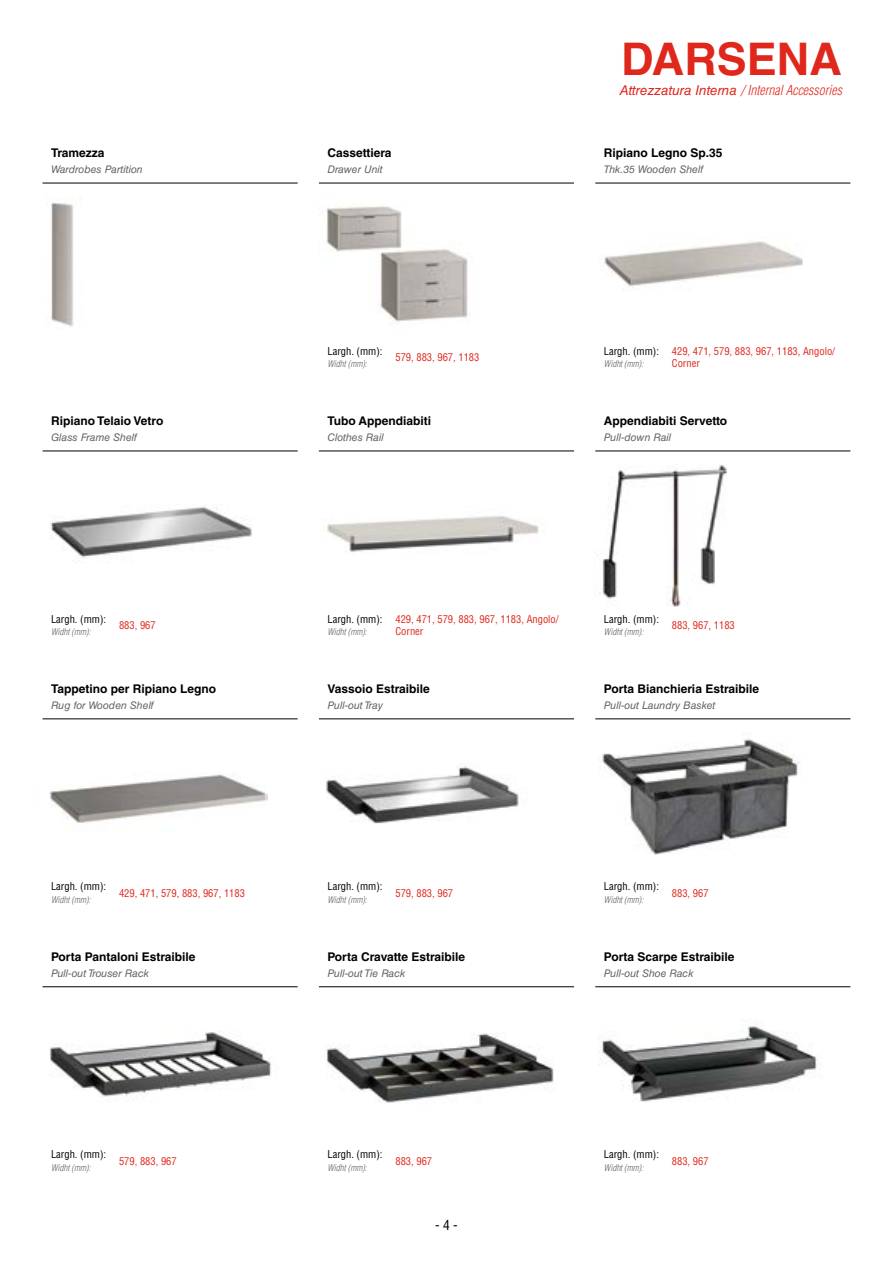
<style>
.page{position:relative;width:893px;height:1263px;background:#fff}
.page>*{position:absolute;margin:0;border:0;box-sizing:border-box;transform-origin:0 0}
.t1{font:700 45px "Helvetica LT Std";color:#df271c}
.t2{font:italic 300 condensed 13.5px "Helvetica LT Std";color:#df271c}
.t3{font:condensed 13.5px "Helvetica LT Std";color:#000}
.t4{font:700 12px "Helvetica LT Std";color:#000}
.t5{font:italic 10.5px "Helvetica LT Std";color:#646363}
.t6{font:condensed 10.5px/12.6px "Helvetica LT Std";color:#df271c}
.t7{font:condensed 10.5px "Helvetica LT Std";color:#000}
.t8{font:italic 300 condensed 9px "Helvetica LT Std";color:#646363}
.s1{font-weight:400;font-stretch:normal}
</style>
<div class="page">
<hr style="left:43px;top:183px;width:255px;height:1px;background:#000">
<hr style="left:43px;top:451px;width:255px;height:1px;background:#000">
<hr style="left:43px;top:719px;width:255px;height:1px;background:#000">
<hr style="left:43px;top:986px;width:255px;height:1px;background:#000">
<hr style="left:319px;top:183px;width:255px;height:1px;background:#000">
<hr style="left:319px;top:451px;width:255px;height:1px;background:#000">
<hr style="left:319px;top:719px;width:255px;height:1px;background:#000">
<hr style="left:319px;top:986px;width:255px;height:1px;background:#000">
<hr style="left:595px;top:183px;width:255px;height:1px;background:#000">
<hr style="left:595px;top:451px;width:255px;height:1px;background:#000">
<hr style="left:595px;top:719px;width:255px;height:1px;background:#000">
<hr style="left:595px;top:986px;width:255px;height:1px;background:#000">
<img style="left:50px;top:506px;width:202px;height:52px">
<img style="left:50px;top:774px;width:218px;height:49px">
<img style="left:319px;top:205px;width:149px;height:118px">
<img style="left:327px;top:516px;width:212px;height:36px">
<img style="left:326px;top:764px;width:193px;height:60px">
<img style="left:602px;top:739px;width:198px;height:115px">
<img style="left:51px;top:202px;width:23px;height:125px">
<img style="left:594px;top:465px;width:133px;height:142px">
<img style="left:604px;top:241px;width:199px;height:48px">
<img style="left:49px;top:1032px;width:222px;height:65px">
<img style="left:326px;top:1033px;width:228px;height:70px">
<img style="left:599px;top:1026px;width:218px;height:76px">
<h1 class="t1" style="left:621px;top:32px;width:222px">DARSENA</h1>
<p class="t2" style="left:620px;top:81px;width:224px"><span class="s1">Attrezzatura Interna</span> / Internal Accessories</p>
<p class="t4" style="left:51px;top:146px;width:55px">Tramezza</p>
<p class="t4" style="left:327px;top:146px;width:66px">Cassettiera</p>
<p class="t4" style="left:604px;top:146px;width:120px">Ripiano Legno Sp.35</p>
<p class="t5" style="left:51px;top:164px;width:93px">Wardrobes Partition</p>
<p class="t5" style="left:327px;top:164px;width:57px">Drawer Unit</p>
<p class="t5" style="left:604px;top:164px;width:101px">Thk.35 Wooden Shelf</p>
<p class="t7" style="left:327px;top:344px;width:57px">Largh. (mm):</p>
<p class="t8" style="left:327px;top:358px;width:41px">Widht (mm):</p>
<p class="t6" style="left:395px;top:351px;width:85px">579, 883, 967, 1183</p>
<p class="t7" style="left:604px;top:344px;width:57px">Largh. (mm):</p>
<p class="t8" style="left:604px;top:358px;width:41px">Widht (mm):</p>
<p class="t6" style="left:672px;top:344px;width:165px">429, 471, 579, 883, 967, 1183, Angolo/<br>Corner</p>
<p class="t4" style="left:51px;top:414px;width:114px">Ripiano Telaio Vetro</p>
<p class="t4" style="left:327px;top:414px;width:105px">Tubo Appendiabiti</p>
<p class="t4" style="left:604px;top:414px;width:125px">Appendiabiti Servetto</p>
<p class="t5" style="left:51px;top:431px;width:88px">Glass Frame Shelf</p>
<p class="t5" style="left:327px;top:431px;width:58px">Clothes Rail</p>
<p class="t5" style="left:604px;top:431px;width:69px">Pull-down Rail</p>
<p class="t7" style="left:51px;top:612px;width:57px">Largh. (mm):</p>
<p class="t8" style="left:51px;top:626px;width:41px">Widht (mm):</p>
<p class="t6" style="left:119px;top:619px;width:38px">883, 967</p>
<p class="t7" style="left:327px;top:612px;width:57px">Largh. (mm):</p>
<p class="t8" style="left:327px;top:626px;width:41px">Widht (mm):</p>
<p class="t6" style="left:395px;top:612px;width:165px">429, 471, 579, 883, 967, 1183, Angolo/<br>Corner</p>
<p class="t7" style="left:604px;top:612px;width:57px">Largh. (mm):</p>
<p class="t8" style="left:604px;top:626px;width:41px">Widht (mm):</p>
<p class="t6" style="left:672px;top:619px;width:64px">883, 967, 1183</p>
<p class="t4" style="left:51px;top:682px;width:167px">Tappetino per Ripiano Legno</p>
<p class="t4" style="left:327px;top:682px;width:104px">Vassoio Estraibile</p>
<p class="t4" style="left:604px;top:682px;width:157px">Porta Bianchieria Estraibile</p>
<p class="t5" style="left:51px;top:699px;width:104px">Rug for Wooden Shelf</p>
<p class="t5" style="left:327px;top:699px;width:57px">Pull-out Tray</p>
<p class="t5" style="left:604px;top:699px;width:113px">Pull-out Laundry Basket</p>
<p class="t7" style="left:51px;top:880px;width:57px">Largh. (mm):</p>
<p class="t8" style="left:51px;top:894px;width:41px">Widht (mm):</p>
<p class="t6" style="left:119px;top:887px;width:127px">429, 471, 579, 883, 967, 1183</p>
<p class="t7" style="left:327px;top:880px;width:57px">Largh. (mm):</p>
<p class="t8" style="left:327px;top:894px;width:41px">Widht (mm):</p>
<p class="t6" style="left:395px;top:887px;width:59px">579, 883, 967</p>
<p class="t7" style="left:604px;top:880px;width:57px">Largh. (mm):</p>
<p class="t8" style="left:604px;top:894px;width:41px">Widht (mm):</p>
<p class="t6" style="left:672px;top:887px;width:38px">883, 967</p>
<p class="t4" style="left:51px;top:950px;width:146px">Porta Pantaloni Estraibile</p>
<p class="t4" style="left:327px;top:950px;width:139px">Porta Cravatte Estraibile</p>
<p class="t4" style="left:604px;top:950px;width:132px">Porta Scarpe Estraibile</p>
<p class="t5" style="left:51px;top:967px;width:99px">Pull-out Trouser Rack</p>
<p class="t5" style="left:327px;top:967px;width:80px">Pull-out Tie Rack</p>
<p class="t5" style="left:604px;top:967px;width:91px">Pull-out Shoe Rack</p>
<p class="t7" style="left:51px;top:1148px;width:57px">Largh. (mm):</p>
<p class="t8" style="left:51px;top:1162px;width:41px">Widht (mm):</p>
<p class="t6" style="left:119px;top:1154px;width:59px">579, 883, 967</p>
<p class="t7" style="left:327px;top:1148px;width:57px">Largh. (mm):</p>
<p class="t8" style="left:327px;top:1162px;width:41px">Widht (mm):</p>
<p class="t6" style="left:395px;top:1154px;width:38px">883, 967</p>
<p class="t7" style="left:604px;top:1148px;width:57px">Largh. (mm):</p>
<p class="t8" style="left:604px;top:1162px;width:41px">Widht (mm):</p>
<p class="t6" style="left:672px;top:1154px;width:38px">883, 967</p>
<p class="t3" style="left:435px;top:1217px;width:24px">-4 -</p>
</div>
